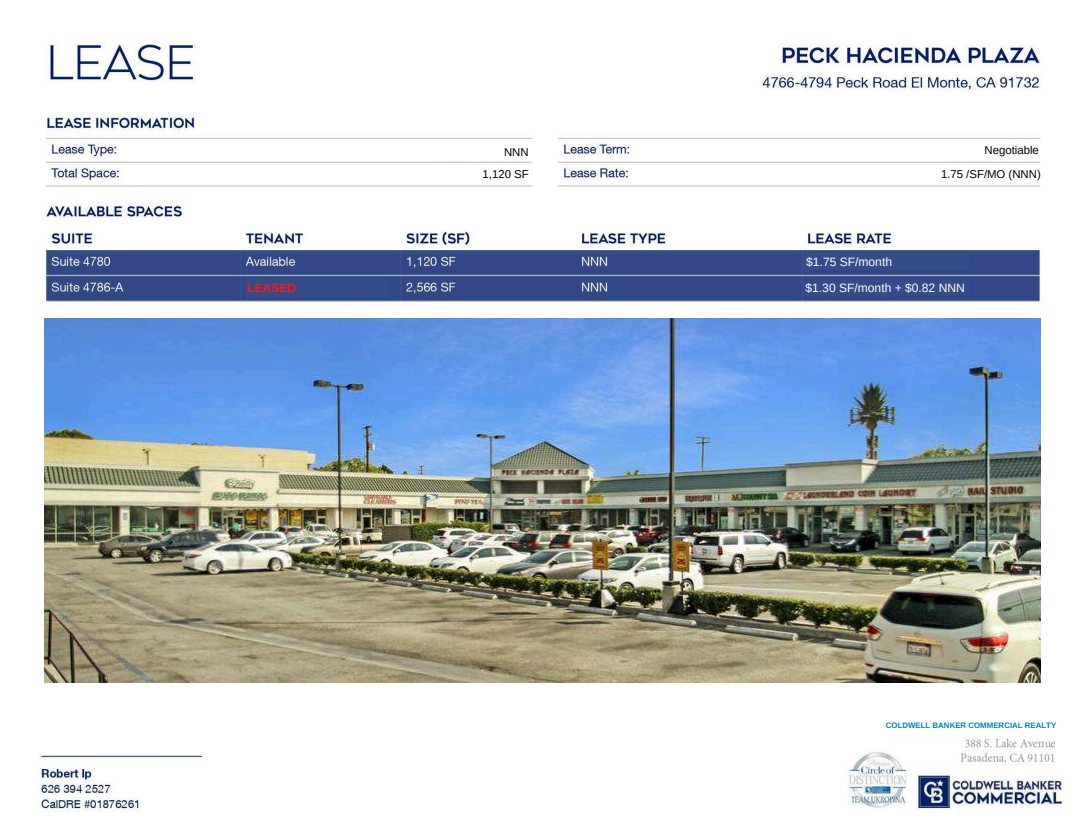
<style>
.page{position:relative;width:1083px;height:837px;background:#fff}
.page>*{position:absolute;margin:0;border:0;box-sizing:border-box;transform-origin:0 0}
.t1{font:12.08px "Arimo";color:#fff}
.t2{font:700 12.08px "Arimo";color:#ff1616}
.t3{font:11.38px "Arimo";color:#000}
.t4{font:700 7.88px "Liberation Sans";color:#0580bb}
</style>
<div class="page">
<img style="left:847px;top:738px;width:216px;height:73px">
<img style="left:37px;top:754px;width:165px;height:58px">
<img style="left:45px;top:319px;width:995px;height:363px">
<div style="left:156px;top:761px;width:267px;height:53px;background:#fff"></div>
<img style="left:45px;top:44px;width:997px;height:206px">
<div style="left:261px;top:167px;width:268px;height:14px;background:#fff"></div>
<div style="left:781px;top:167px;width:268px;height:14px;background:#fff"></div>
<div style="left:271px;top:142px;width:268px;height:16px;background:#fff"></div>
<div style="left:789px;top:143px;width:267px;height:14px;background:#fff"></div>
<img style="left:45px;top:250px;width:997px;height:54px">
<div style="left:804px;top:279px;width:165px;height:17px;background:#334b87"></div>
<div style="left:804px;top:253px;width:165px;height:17px;background:#334b87"></div>
<div style="left:245px;top:279px;width:144px;height:18px;background:#334b87"></div>
<p class="t2" style="left:247px;top:281px;width:50px">LEASED</p>
<p class="t3" style="left:504px;top:145px;width:26px">NNN</p>
<p class="t3" style="left:984px;top:144px;width:56px">Negotiable</p>
<p class="t3" style="left:482px;top:168px;width:48px">1,120 SF</p>
<p class="t3" style="left:941px;top:168px;width:101px">1.75 /SF/MO (NNN)</p>
<p class="t1" style="left:806px;top:255px;width:87px">$1.75 SF/month</p>
<p class="t1" style="left:805px;top:281px;width:161px">$1.30 SF/month + $0.82 NNN</p>
<p class="t4" style="left:886px;top:721px;width:172px">COLDWELL BANKER COMMERCIAL REALTY</p>
</div>
